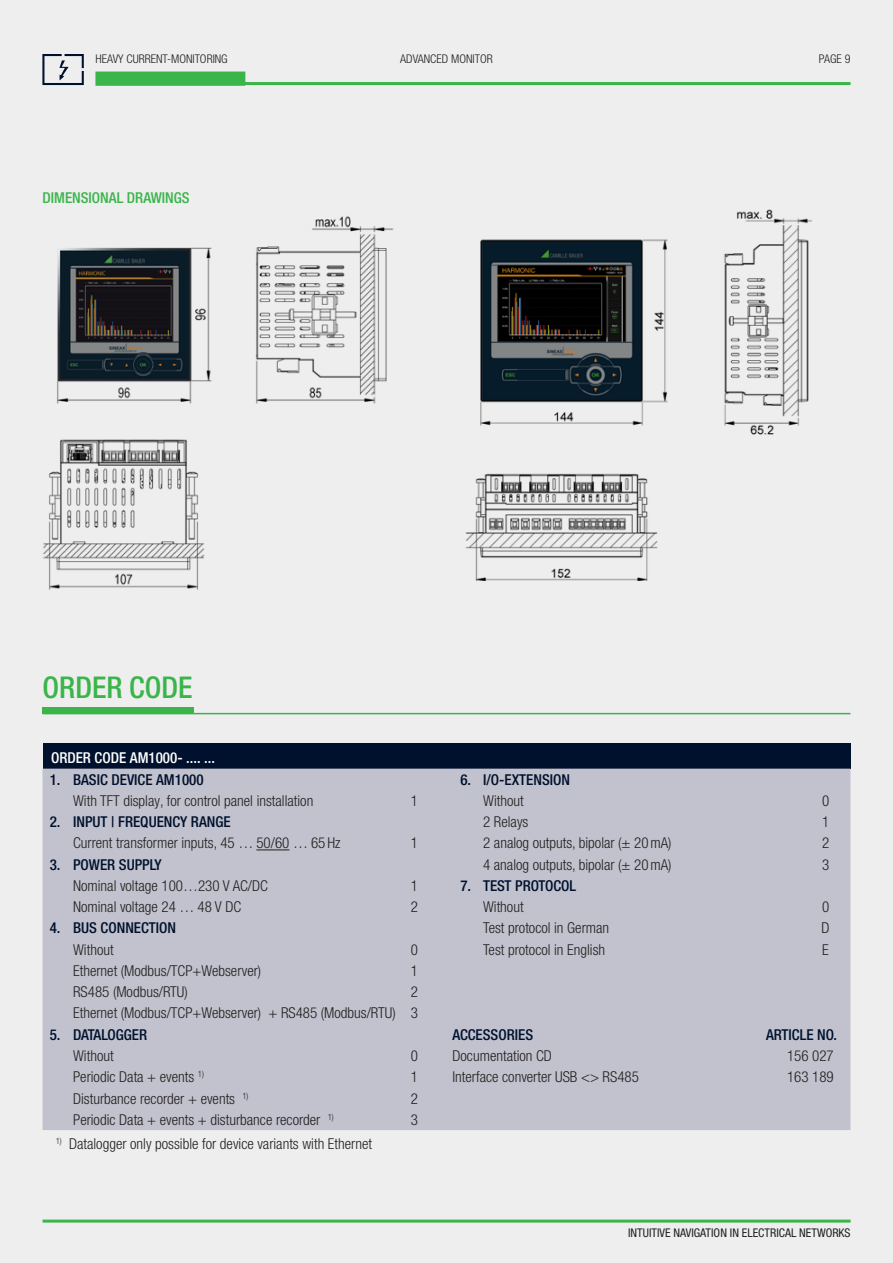
<style>
.page{position:relative;width:893px;height:1263px;background:#eeeeef}
.page>*{position:absolute;margin:0;border:0;box-sizing:border-box;transform-origin:0 0}
.t1{font:500 condensed 30px "Helvetica Neue LTW1 G";color:#3ab54a}
.t2{font:300 condensed 15px/21.3px "Helvetica Neue LT Pro";color:#231f20;text-align:right}
.t3{font:500 condensed 15px "Helvetica Neue LTW1 G";color:#00112e}
.t4{font:500 condensed 15px "Helvetica Neue LTW1 G";color:#fff}
.t5{font:500 condensed 15px "Helvetica Neue LT Pro";color:#3ab54a}
.t6{font:300 condensed 12px "Helvetica Neue LT Pro";color:#231f20}
.t7{font:condensed 12px "Helvetica Neue LT Pro";color:#231f20}
</style>
<div class="page">
<hr style="left:111px;top:82px;width:739px;height:3px;background:#3ab54a">
<div style="left:95px;top:72px;width:150px;height:14px;background:#3ab54a;border:2px solid #3ab54a"></div>
<svg style="left:42px;top:54px;width:42px;height:31px"></svg>
<img style="left:466px;top:209px;width:346px;height:372px">
<div style="left:43px;top:707px;width:151px;height:6px;background:#3ab54a"></div>
<hr style="left:43px;top:713px;width:807px;height:1px;background:#3ab54a">
<div style="left:43px;top:743px;width:807px;height:26px;background:#00112e"></div>
<div style="left:43px;top:769px;width:807px;height:361px;background:#c1c2cd"></div>
<hr style="left:256px;top:849px;width:33px;height:1px;background:#231f20">
<img style="left:43px;top:216px;width:351px;height:374px">
<hr style="left:43px;top:1219px;width:808px;height:3px;background:#3ab54a">
<p class="t6" style="left:95px;top:52px;width:50px">heavy current</p>
<p class="t6" style="left:167px;top:52px;width:62px">-MONITORING</p>
<p class="t6" style="left:400px;top:51px;width:94px">ADVANCED MONITOR</p>
<p class="t6" style="left:819px;top:52px;width:33px">PAGE 9</p>
<p class="t5" style="left:43px;top:189px;width:9px">DIMENSIONAL</p>
<p class="t5" style="left:127px;top:189px;width:25px">DRAWIN</p>
<p class="t5" style="left:174px;top:189px;width:16px">GS</p>
<h1 class="t1" style="left:43px;top:670px;width:152px">ORDER CODE</h1>
<p class="t4" style="left:51px;top:749px;width:165px">ORDER CODE AM1000- .... ...</p>
<p class="t3" style="left:50px;top:770px;width:155px">1. BASIC DEVICE AM 1000</p>
<p class="t3" style="left:460px;top:770px;width:111px">6. I/O-EXTENSION</p>
<p class="t2" style="left:73px;top:790px;width:242px">With TFT display, for control panel installation</p>
<p class="t2" style="left:411px;top:790px;width:9px">1</p>
<p class="t2" style="left:483px;top:790px;width:42px">Without</p>
<p class="t2" style="left:822px;top:790px;width:9px">0</p>
<p class="t3" style="left:50px;top:813px;width:182px">2. INPUT | FREQUENCY RANGE</p>
<p class="t2" style="left:483px;top:811px;width:47px">2 Relays</p>
<p class="t2" style="left:822px;top:811px;width:9px">1</p>
<p class="t2" style="left:73px;top:832px;width:269px">Current transformer inputs, 45 … 50/60 … 65Hz</p>
<p class="t2" style="left:411px;top:832px;width:9px">1</p>
<p class="t2" style="left:483px;top:832px;width:190px">2 analog outputs, bipolar (± 20mA)</p>
<p class="t2" style="left:822px;top:832px;width:9px">2</p>
<p class="t3" style="left:50px;top:855px;width:114px">3. POWER SUPPLY</p>
<p class="t2" style="left:483px;top:854px;width:190px">4 analog outputs, bipolar (± 20mA)</p>
<p class="t2" style="left:822px;top:854px;width:9px">3</p>
<p class="t2" style="left:73px;top:875px;width:196px">Nominal voltage 100…230 V AC/DC</p>
<p class="t2" style="left:411px;top:875px;width:9px">1</p>
<p class="t3" style="left:460px;top:876px;width:117px">7. TEST PROTOCOL</p>
<p class="t2" style="left:73px;top:896px;width:170px">Nominal voltage 24 … 48 V DC</p>
<p class="t2" style="left:411px;top:896px;width:9px">2</p>
<p class="t2" style="left:483px;top:896px;width:42px">Without</p>
<p class="t2" style="left:822px;top:896px;width:9px">0</p>
<p class="t3" style="left:50px;top:919px;width:128px">4. BUS CONNECTION</p>
<p class="t2" style="left:483px;top:917px;width:128px">Test protocol in German</p>
<p class="t2" style="left:822px;top:917px;width:10px">D</p>
<p class="t2" style="left:73px;top:939px;width:42px">Without</p>
<p class="t2" style="left:411px;top:939px;width:9px">0</p>
<p class="t2" style="left:483px;top:939px;width:124px">Test protocol in English</p>
<p class="t2" style="left:822px;top:939px;width:8px">E</p>
<p class="t2" style="left:73px;top:960px;width:190px">Ethernet (Modbus/TCP+Webserver)</p>
<p class="t2" style="left:411px;top:960px;width:9px">1</p>
<p class="t2" style="left:73px;top:981px;width:116px">RS485 (Modbus/RTU)</p>
<p class="t2" style="left:73px;top:981px;width:346px">2<br>Ethernet (Modbus/TCP+Webserver) + RS485 (Modbus/RTU) 3</p>
<p class="t3" style="left:50px;top:1025px;width:99px">5. DATALOGGER</p>
<p class="t3" style="left:452px;top:1025px;width:82px">ACCESSORIES</p>
<p class="t3" style="left:766px;top:1025px;width:73px">ARTICLE NO.</p>
<p class="t2" style="left:73px;top:1045px;width:42px">Without</p>
<p class="t2" style="left:411px;top:1045px;width:9px">0</p>
<p class="t2" style="left:452px;top:1045px;width:101px">Documentation CD</p>
<p class="t2" style="left:787px;top:1045px;width:48px">156 027</p>
<p class="t2" style="left:73px;top:1066px;width:132px">Periodic Data + events <sup>1)</sup></p>
<p class="t2" style="left:411px;top:1066px;width:9px">1</p>
<p class="t2" style="left:452px;top:1066px;width:188px">Interface converter USB &lt;&gt; RS485</p>
<p class="t2" style="left:787px;top:1066px;width:48px">163 189</p>
<p class="t2" style="left:73px;top:1087px;width:177px">Disturbance recorder + events <sup>1)</sup></p>
<p class="t2" style="left:411px;top:1087px;width:9px">2</p>
<p class="t2" style="left:73px;top:1109px;width:262px">Periodic Data + events + disturbance recorder <sup>1)</sup></p>
<p class="t2" style="left:411px;top:1109px;width:9px">3</p>
<p class="t2" style="left:56px;top:1133px;width:318px"><sup>1)</sup> Datalogger only possible for device variants with Ethernet</p>
<p class="t7" style="left:628px;top:1226px;width:224px">INTUITIVE NAVIGATION IN ELECTRICAL NETWORKS</p>
</div>
